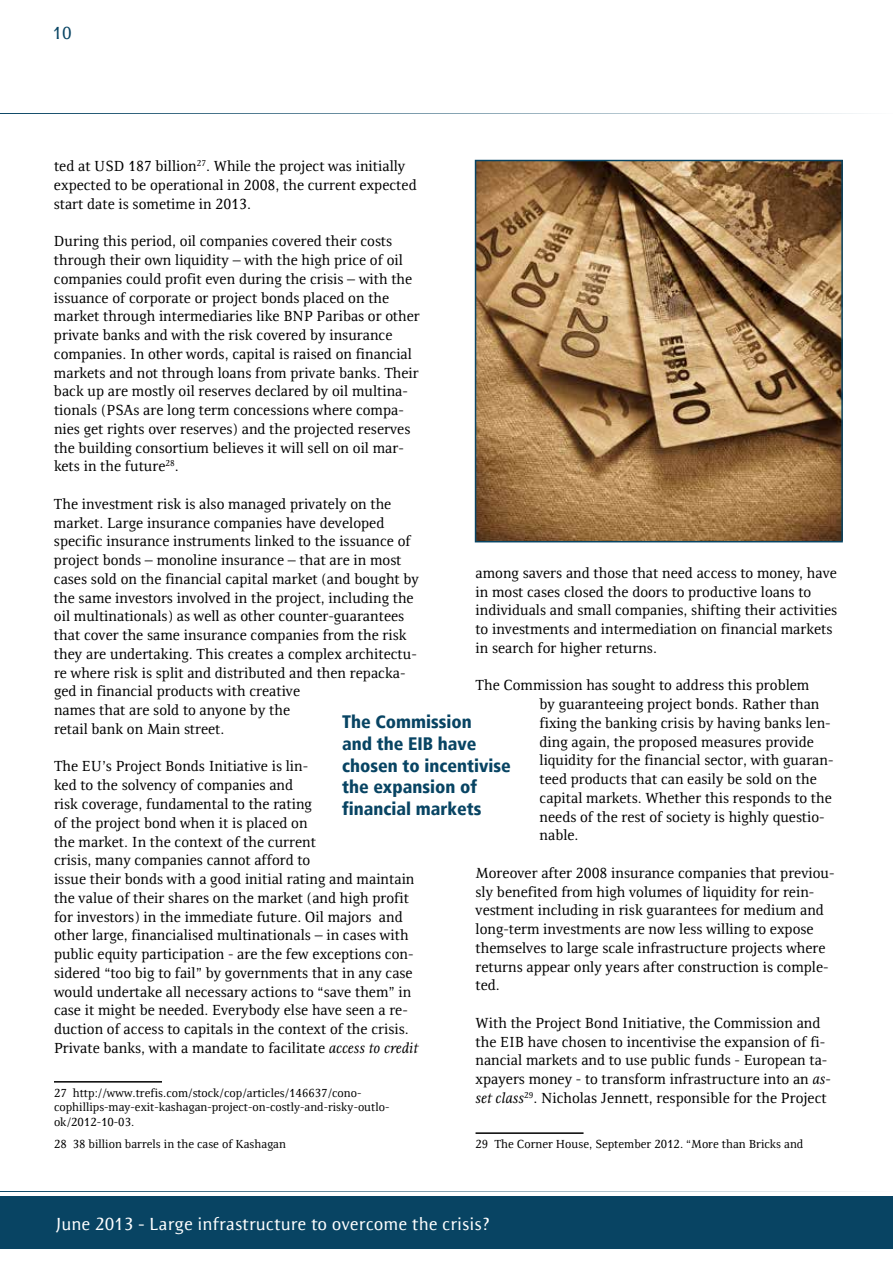
<style>
.page{position:relative;width:893px;height:1263px;background:#fff}
.page>*{position:absolute;margin:0;border:0;box-sizing:border-box;transform-origin:0 0}
.t1{font:900 condensed 18px/21.6px "Frutiger LT";color:#084463}
.t2{font:18px "Resavska BG Sans";color:#fff}
.t3{font:18px "Resavska BG Sans";color:#084463}
.t4{font:15px/18.8px "Resavska BG";color:#000}
.t5{font:12px/14.4px "Resavska BG";color:#000}
.s1{font-style:italic}
</style>
<div class="page">
<div style="left:0;top:1196px;width:893px;height:53px;background:#084463"></div>
<hr style="left:0;top:113px;width:893px;height:1px;background:#084463">
<hr style="left:0;top:1191px;width:893px;height:1px;background:#084463">
<hr style="left:476px;top:1132px;width:108px;height:2px;background:#000">
<hr style="left:54px;top:1081px;width:108px;height:1px;background:#000">
<img style="left:478px;top:163px;width:362px;height:376px">
<div style="left:475px;top:160px;width:368px;height:382px;border:2px solid #084463"></div>
<p class="t3" style="left:52px;top:23px;width:21px">10</p>
<p class="t4" style="left:54px;top:157px;width:364px">ted at USD 187 billion<sup>27</sup>. While the project was initially expected to be operational in 2008, the current expected start date is sometime in 2013.</p>
<p class="t4" style="left:54px;top:232px;width:367px">During this period, oil companies covered their costs through their own liquidity – with the high price of oil companies could profit even during the crisis – with the issuance of corporate or project bonds placed on the market through intermediaries like BNP Paribas or other private banks and with the risk covered by insurance companies. In other words, capital is raised on financial markets and not through loans from private banks. Their back up are mostly oil reserves declared by oil multina&shy;tionals (PSAs are long term concessions where compa&shy;nies get rights over reserves) and the projected reserves the building consortium believes it will sell on oil mar&shy;kets in the future<sup>28</sup>.</p>
<p class="t4" style="left:54px;top:494px;width:367px">The investment risk is also managed privately on the market. Large insurance companies have developed specific insurance instruments linked to the issuance of project bonds – monoline insurance – that are in most cases sold on the financial capital market (and bought by the same investors involved in the project, including the oil multinationals) as well as other counter-guarantees that cover the same insurance companies from the risk they are undertaking. This creates a complex architectu&shy;re where risk is split and distributed and then repacka&shy;ged in financial products with creative<br>names that are sold to anyone by the<br>retail bank on Main street.</p>
<p class="t4" style="left:54px;top:757px;width:366px">The EU’s Project Bonds Initiative is lin-<br>ked to the solvency of companies and<br>risk coverage, fundamental to the rating<br>of the project bond when it is placed on<br>the market. In the context of the current<br>crisis, many companies cannot afford to<br>issue their bonds with a good initial rating and maintain the value of their shares on the market (and high profit for investors) in the immediate future. Oil majors and other large, financialised multinationals – in cases with public equity participation - are the few exceptions con&shy;sidered “too big to fail” by governments that in any case would undertake all necessary actions to “save them” in case it might be needed. Everybody else have seen a re&shy;duction of access to capitals in the context of the crisis.<br>Private banks, with a mandate to facilitate <span class="s1">access to credit</span></p>
<p class="t5" style="left:54px;top:1085px;width:337px">27 http://www.trefis.com/stock/cop/articles/146637/cono&shy;cophillips-may-exit-kashagan-project-on-costly-and-risky-outlo&shy;ok/2012-10-03.</p>
<p class="t5" style="left:54px;top:1137px;width:234px">28 38 billion barrels in the case of Kashagan</p>
<p class="t4" style="left:476px;top:563px;width:363px">among savers and those that need access to money, have in most cases closed the doors to productive loans to individuals and small companies, shifting their activities to investments and intermediation on financial markets in search for higher returns.</p>
<p class="t4" style="left:540px;top:676px;width:295px;text-indent:-64px">The Commission has sought to address this problem<br>by guaranteeing project bonds. Rather than fixing the banking crisis by having banks len&shy;ding again, the proposed measures provide liquidity for the financial sector, with guaran&shy;teed products that can easily be sold on the capital markets. Whether this responds to the needs of the rest of society is highly questio&shy;nable.</p>
<p class="t4" style="left:475px;top:863px;width:360px">Moreover after 2008 insurance companies that previou&shy;sly benefited from high volumes of liquidity for rein&shy;vestment including in risk guarantees for medium and long-term investments are now less willing to expose themselves to large scale infrastructure projects where returns appear only years after construction is comple&shy;ted.</p>
<p class="t4" style="left:476px;top:1013px;width:357px">With the Project Bond Initiative, the Commission and the EIB have chosen to incentivise the expansion of fi&shy;nancial markets and to use public funds - European ta&shy;xpayers money - to transform infrastructure into an <span class="s1">as&shy;set class</span><sup>29</sup>. Nicholas Jennett, responsible for the Project</p>
<p class="t5" style="left:476px;top:1137px;width:329px">29 The Corner House, September 2012. “More than Bricks and</p>
<p class="t1" style="left:342px;top:711px;width:170px">The Commission<br>and the EIB have chosen to incentivise the expansion of financial markets</p>
<p class="t2" style="left:56px;top:1213px;width:436px">June 2013 - Large infrastructure to overcome the crisis?</p>
</div>
